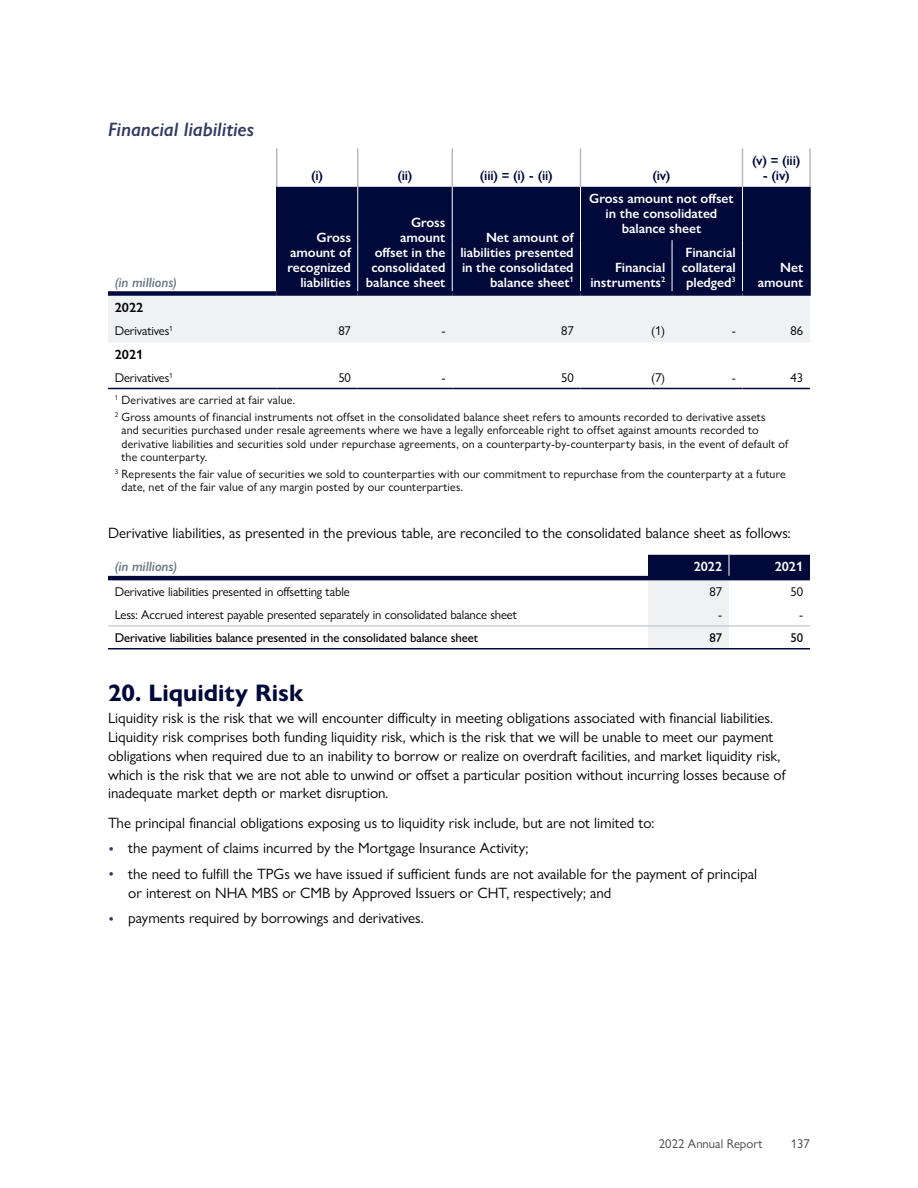
<style>
.page{position:relative;width:918px;height:1188px;background:#fff}
.page>*{position:absolute;margin:0;border:0;box-sizing:border-box;transform-origin:0 0}
.H4_Fin_Subhead{font:700 24px "Gill Sans Nova";color:#00093a}
.H6_Fin_Subhead{font:italic 600 19.5px "Gill Sans Nova";color:#333a61}
.P_Body{font:15px/18.8px "Gill Sans Nova";color:#000}
.Table_Column_header{font:600 13.5px/15px "Gill Sans Nova";letter-spacing:-.005em;color:#fff;text-align:right}
.Table_Column_header-2{font:600 13.5px "Gill Sans Nova";letter-spacing:-.005em;color:#00093a}
.Table_Units{font:italic 600 13.5px "Gill Sans Nova";letter-spacing:-.005em;color:#697885}
.Table_Row_head{font:600 13.5px "Gill Sans Nova";color:#000}
.Table_Body_left{font:12.75px "Gill Sans Nova";letter-spacing:-.01em;color:#000}
.Table_Body_left-2{font:500 12.75px "Gill Sans Nova";letter-spacing:-.01em;color:#000}
.Table_Body_right{font:12.75px "Gill Sans Nova";letter-spacing:-.01em;color:#000}
.t1{font:12.75px "Gill Sans Nova";color:#414042}
.Table_Body_right-2{font:500 12.75px "Gill Sans Nova";color:#000}
.Table_Column_header-3{font:12px/13.5px "Gill Sans Nova";letter-spacing:.015em;color:#000}
.s1{font-weight:300;font-size:18px;color:#333a61}
</style>
<div class="page">
<div style="left:278px;top:187px;width:531px;height:104px;background:#00093a"></div>
<div style="left:108px;top:296px;width:702px;height:46px;background:#f0f1f3"></div>
<hr style="left:672px;top:240px;width:1px;height:51px;background:#fff">
<hr style="left:357px;top:187px;width:1px;height:53px;background:#fff">
<hr style="left:357px;top:240px;width:1px;height:51px;background:#fff">
<hr style="left:452px;top:187px;width:1px;height:53px;background:#fff">
<hr style="left:580px;top:187px;width:1px;height:53px;background:#fff">
<hr style="left:452px;top:240px;width:1px;height:51px;background:#fff">
<hr style="left:580px;top:240px;width:1px;height:51px;background:#fff">
<hr style="left:742px;top:187px;width:1px;height:53px;background:#fff">
<hr style="left:742px;top:240px;width:1px;height:51px;background:#fff">
<hr style="left:276px;top:148px;width:2px;height:39px;background:#b4bbc2">
<hr style="left:357px;top:148px;width:1px;height:39px;background:#b4bbc2">
<hr style="left:452px;top:148px;width:1px;height:39px;background:#b4bbc2">
<hr style="left:580px;top:148px;width:1px;height:39px;background:#b4bbc2">
<hr style="left:742px;top:148px;width:1px;height:39px;background:#b4bbc2">
<hr style="left:809px;top:148px;width:2px;height:39px;background:#b4bbc2">
<hr style="left:276px;top:187px;width:2px;height:53px;background:#00093a">
<hr style="left:809px;top:187px;width:2px;height:53px;background:#00093a">
<hr style="left:809px;top:240px;width:2px;height:51px;background:#00093a">
<div style="left:108px;top:291px;width:169px;height:5px;background:#00093a"></div>
<hr style="left:276px;top:240px;width:2px;height:51px;background:#00093a">
<div style="left:277px;top:291px;width:81px;height:5px;background:#00093a"></div>
<div style="left:358px;top:291px;width:94px;height:5px;background:#00093a"></div>
<div style="left:452px;top:291px;width:128px;height:5px;background:#00093a"></div>
<div style="left:580px;top:291px;width:92px;height:5px;background:#00093a"></div>
<div style="left:672px;top:291px;width:70px;height:5px;background:#00093a"></div>
<div style="left:742px;top:291px;width:69px;height:5px;background:#00093a"></div>
<hr style="left:108px;top:388px;width:169px;height:1px;background:#00093a">
<hr style="left:277px;top:388px;width:81px;height:1px;background:#00093a">
<hr style="left:358px;top:388px;width:94px;height:1px;background:#00093a">
<hr style="left:452px;top:388px;width:128px;height:1px;background:#00093a">
<hr style="left:580px;top:388px;width:92px;height:1px;background:#00093a">
<hr style="left:672px;top:388px;width:70px;height:1px;background:#00093a">
<hr style="left:742px;top:388px;width:68px;height:1px;background:#00093a">
<hr style="left:108px;top:626px;width:540px;height:1px;background:#b4bbc2">
<hr style="left:108px;top:576px;width:540px;height:4px;background:#00093a">
<hr style="left:108px;top:648px;width:540px;height:1px;background:#00093a">
<svg style="left:648px;top:555px;width:162px;height:94px"></svg>
<h6 class="H6_Fin_Subhead" style="left:108px;top:117px;width:148px">Financial liabilities</h6>
<p class="Table_Column_header-2" style="left:311px;top:167px;width:13px">(i)</p>
<p class="Table_Column_header-2" style="left:397px;top:167px;width:17px">(ii)</p>
<p class="Table_Column_header-2" style="left:480px;top:167px;width:75px">(iii) = (i) - (ii)</p>
<p class="Table_Column_header-2" style="left:652px;top:167px;width:20px">(iv)</p>
<p class="Table_Column_header-2" style="left:752px;top:152px;width:50px">(v) = (iii)</p>
<p class="Table_Column_header-2" style="left:763px;top:167px;width:29px">- (iv)</p>
<p class="Table_Column_header" style="left:589px;top:191px;width:146px;text-align:center">Gross amount not offset in the consolidated balance sheet</p>
<p class="Table_Column_header" style="left:366px;top:215px;width:81px">Gross amount offset in the consolidated balance sheet</p>
<p class="Table_Column_header" style="left:288px;top:230px;width:65px">Gross amount of recognized liabilities</p>
<p class="Table_Column_header" style="left:460px;top:230px;width:115px">Net amount of liabilities presented in the consolidated balance sheet<sup>1</sup></p>
<p class="Table_Column_header" style="left:682px;top:245px;width:55px;text-align:center">Financial collateral pledged<sup>3</sup></p>
<p class="Table_Column_header" style="left:590px;top:260px;width:76px">Financial instruments<sup>2</sup></p>
<p class="Table_Column_header" style="left:780px;top:260px;width:25px">Net</p>
<p class="Table_Units" style="left:115px;top:274px;width:64px">(in millions)</p>
<p class="Table_Column_header" style="left:758px;top:275px;width:47px">amount</p>
<p class="Table_Row_head" style="left:115px;top:299px;width:30px">2022</p>
<p class="Table_Body_left" style="left:115px;top:323px;width:60px">Derivatives<sup>1</sup></p>
<p class="Table_Body_right" style="left:338px;top:323px;width:14px">87</p>
<p class="Table_Body_right" style="left:441px;top:323px;width:6px">-</p>
<p class="Table_Body_right" style="left:561px;top:323px;width:14px">87</p>
<p class="Table_Body_right" style="left:651px;top:323px;width:16px">(1)</p>
<p class="Table_Body_right" style="left:732px;top:323px;width:6px">-</p>
<p class="Table_Body_right" style="left:791px;top:323px;width:14px">86</p>
<p class="Table_Row_head" style="left:115px;top:346px;width:30px">2021</p>
<p class="Table_Body_left" style="left:115px;top:370px;width:60px">Derivatives<sup>1</sup></p>
<p class="Table_Body_right" style="left:338px;top:370px;width:14px">50</p>
<p class="Table_Body_right" style="left:441px;top:370px;width:6px">-</p>
<p class="Table_Body_right" style="left:561px;top:370px;width:14px">50</p>
<p class="Table_Body_right" style="left:651px;top:370px;width:16px">(7)</p>
<p class="Table_Body_right" style="left:732px;top:370px;width:6px">-</p>
<p class="Table_Body_right" style="left:791px;top:370px;width:14px">43</p>
<p class="Table_Column_header-3" style="left:115px;top:393px;width:182px"><sup>1</sup> Derivatives are carried at fair value.</p>
<p class="Table_Column_header-3" style="left:122px;top:410px;width:668px;text-indent:-7px"><sup>2</sup> Gross amounts of financial instruments not offset in the consolidated balance sheet refers to amounts recorded to derivative assets<br>and securities purchased under resale agreements where we have a legally enforceable right to offset against amounts recorded to derivative liabilities and securities sold under repurchase agreements, on a counterparty-by-counterparty basis, in the event of default of the counterparty.</p>
<p class="Table_Column_header-3" style="left:122px;top:467px;width:666px;text-indent:-7px"><sup>3</sup> Represents the fair value of securities we sold to counterparties with our commitment to repurchase from the counterparty at a future date, net of the fair value of any margin posted by our counterparties.</p>
<p class="P_Body" style="left:108px;top:523px;width:684px">Derivative liabilities, as presented in the previous table, are reconciled to the consolidated balance sheet as follows:</p>
<p class="Table_Units" style="left:115px;top:558px;width:64px">(in millions)</p>
<p class="Table_Column_header" style="left:694px;top:559px;width:30px">2022</p>
<p class="Table_Column_header" style="left:775px;top:559px;width:30px">2021</p>
<p class="Table_Body_left" style="left:115px;top:584px;width:237px">Derivative liabilities presented in offsetting table</p>
<p class="Table_Body_right" style="left:710px;top:584px;width:14px">87</p>
<p class="Table_Body_right" style="left:791px;top:584px;width:14px">50</p>
<p class="Table_Body_left" style="left:115px;top:607px;width:404px">Less: Accrued interest payable presented separately in consolidated balance sheet</p>
<p class="Table_Body_right" style="left:718px;top:607px;width:6px">-</p>
<p class="Table_Body_right" style="left:799px;top:607px;width:6px">-</p>
<p class="Table_Body_left-2" style="left:115px;top:630px;width:365px">Derivative liabilities balance presented in the consolidated balance sheet</p>
<p class="Table_Body_right-2" style="left:710px;top:630px;width:14px">87</p>
<p class="Table_Body_right-2" style="left:791px;top:630px;width:14px">50</p>
<h4 class="H4_Fin_Subhead" style="left:108px;top:678px;width:197px">20. Liquidity Risk</h4>
<p class="P_Body" style="left:108px;top:709px;width:679px">Liquidity risk is the risk that we will encounter difficulty in meeting obligations associated with financial liabilities.<br>Liquidity risk comprises both funding liquidity risk, which is the risk that we will be unable to meet our payment obligations when required due to an inability to borrow or realize on overdraft facilities, and market liquidity risk, which is the risk that we are not able to unwind or offset a particular position without incurring losses because of inadequate market depth or market disruption.</p>
<p class="P_Body" style="left:108px;top:813px;width:548px">The principal financial obligations exposing us to liquidity risk include, but are not limited to:</p>
<p class="P_Body" style="left:108px;top:839px;width:422px"><span class="s1">•</span> the payment of claims incurred by the Mortgage Insurance Activity;</p>
<p class="P_Body" style="left:128px;top:864px;width:630px;text-indent:-20px"><span class="s1">•</span> the need to fulfill the TPGs we have issued if sufficient funds are not available for the payment of principal or interest on NHA MBS or CMB by Approved Issuers or CHT, respectively; and</p>
<p class="P_Body" style="left:108px;top:909px;width:317px"><span class="s1">•</span> payments required by borrowings and derivatives.</p>
<p class="t1" style="left:659px;top:1135px;width:105px">2022 Annual Report</p>
<p class="t1" style="left:791px;top:1135px;width:21px">137</p>
</div>
